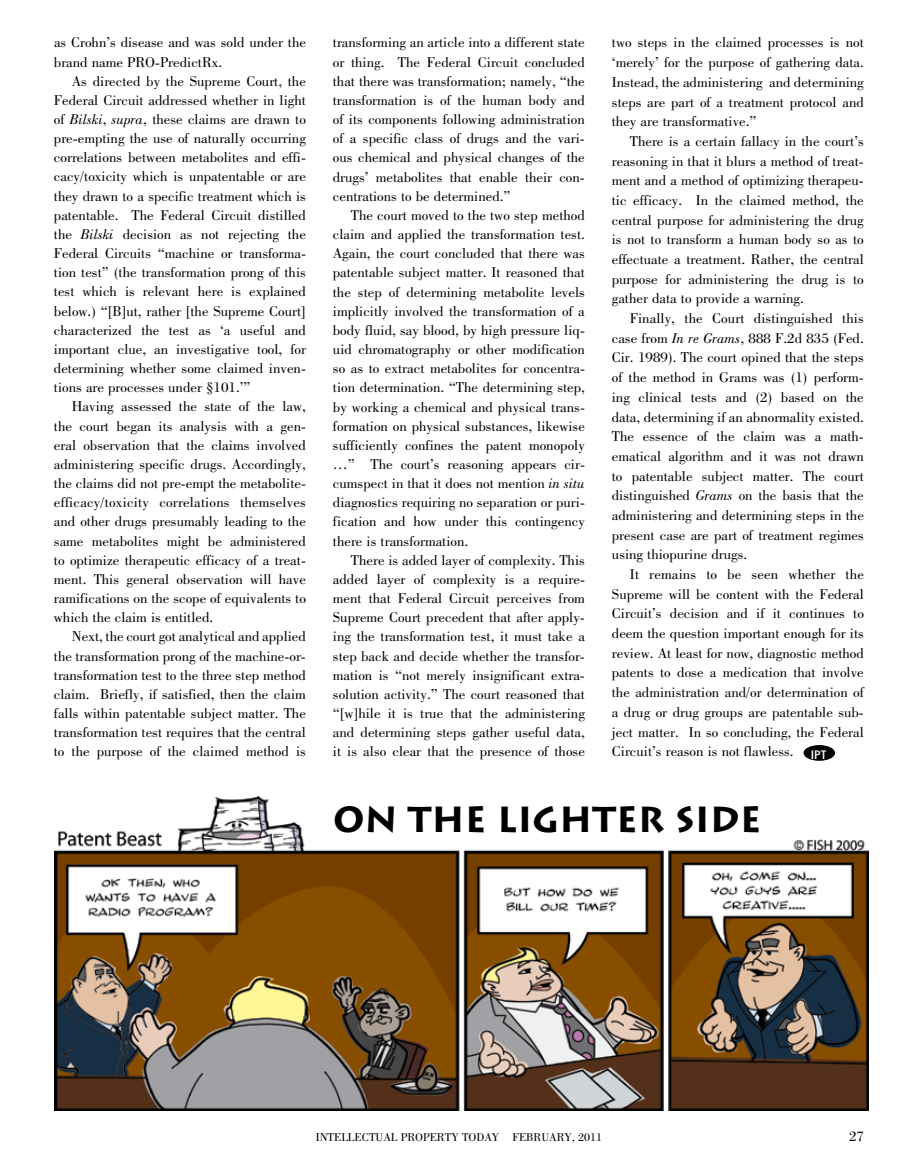
<style>
.page{position:relative;width:918px;height:1175px;background:#fff}
.page>*{position:absolute;margin:0;border:0;box-sizing:border-box;transform-origin:0 0}
.t1{font:700 36px "Lithos Pro";color:#000}
.t2{font:15px/19.2px "Bodoni BT";color:#000;text-align:justify}
.t3{font:12px "Bodoni BT";color:#000}
.s1{font-style:italic}
</style>
<div class="page">
<div style="left:804px;top:745px;width:31px;height:15px;background:#000;border-radius:50%"></div>
<img style="left:54px;top:796px;width:814px;height:314px">
<p class="t2" style="left:54px;top:33px;width:254px">as Crohn’s disease and was sold under the brand name PRO -PredictRx.</p>
<p class="t2" style="left:54px;top:71px;width:254px;text-indent:18px">As directed by the Supreme C ourt, the Federal C ircuit addressed whether in light of <span class="s1">Bilski</span>, <span class="s1">supra</span>, these claims are drawn to pre-empting the use of naturally occurring correlations between metabolites and effi&shy;cacy/toxicity which is unpatentable or are they drawn to a specific treatment which is patentable. The Federal C ircuit distilled the <span class="s1">Bilski</span> decision as not rejecting the Federal C ircuits “machine or transforma&shy;tion test” (the transformation prong of this test which is relevant here is explained below.) “[B]ut, rather [the Supreme C ourt] characterized the test as ‘a useful and important clue, an investigative tool, for determining whether some claimed inven&shy;tions are processes under §101.’”</p>
<p class="t2" style="left:54px;top:396px;width:254px;text-indent:18px">Having assessed the state of the law, the court began its analysis with a gen&shy;eral observation that the claims involved administering specific drugs. Accordingly, the claims did not pre-empt the metabolite&shy;efficacy/toxicity correlations themselves and other drugs presumably leading to the same metabolites might be administered to optimize therapeutic efficacy of a treat&shy;ment. This general observation will have ramifications on the scope of equivalents to which the claim is entitled.</p>
<p class="t2" style="left:54px;top:626px;width:254px;text-indent:18px">Next, the court got analytical and applied the transformation prong of the machine-or&shy;transformation test to the three step method claim. Briefly, if satisfied, then the claim falls within patentable subject matter. The transformation test requires that the central to the purpose of the claimed method is</p>
<p class="t2" style="left:333px;top:33px;width:254px">transforming an article into a different state or thing. The Federal C ircuit concluded that there was transformation; namely, “the transformation is of the human body and of its components following administration of a specific class of drugs and the vari&shy;ous chemical and physical changes of the drugs’ metabolites that enable their con&shy;centrations to be determined.”</p>
<p class="t2" style="left:333px;top:205px;width:254px;text-indent:18px">The court moved to the two step method claim and applied the transformation test.<br>Again, the court concluded that there was patentable subject matter. It reasoned that the step of determining metabolite levels implicitly involved the transformation of a body fluid, say blood, by high pressure liq&shy;uid chromatography or other modification so as to extract metabolites for concentra&shy;tion determination. “The determining step, by working a chemical and physical trans&shy;formation on physical substances, likewise sufficiently confines the patent monopoly …” The court’s reasoning appears cir&shy;cumspect in that it does not mention <span class="s1">in situ </span>diagnostics requiring no separation or puri&shy;fication and how under this contingency there is transformation.</p>
<p class="t2" style="left:333px;top:550px;width:254px;text-indent:18px">There is added layer of complexity. This added layer of complexity is a require&shy;ment that Federal C ircuit perceives from Supreme C ourt precedent that after apply&shy;ing the transformation test, it must take a step back and decide whether the transfor&shy;mation is “not merely insignificant extra&shy;solution activity.” The court reasoned that “[w]hile it is true that the administering and determining steps gather useful data, it is also clear that the presence of those</p>
<p class="t2" style="left:612px;top:32px;width:254px;line-height:19.6px">two steps in the claimed processes is not ‘merely’ for the purpose of gathering data.<br>Instead, the administering and determining steps are part of a treatment protocol and they are transformative.”</p>
<p class="t2" style="left:612px;top:131px;width:254px;line-height:19.6px;text-indent:18px">There is a certain fallacy in the court’s reasoning in that it blurs a method of treat&shy;ment and a method of optimizing therapeu&shy;tic efficacy. In the claimed method, the central purpose for administering the drug is not to transform a human body so as to effectuate a treatment. Rather, the central purpose for administering the drug is to gather data to provide a warning.</p>
<p class="t2" style="left:612px;top:308px;width:254px;line-height:19.6px;text-indent:18px">Finally, the C ourt distinguished this case from <span class="s1">In re Grams</span>, 888 F.2d 835 (Fed.<br>Cir. 1989). The court opined that the steps of the method in Grams was (1) perform&shy;ing clinical tests and (2) based on the data, determining if an abnormality existed.<br>The essence of the claim was a math&shy;ematical algorithm and it was not drawn to patentable subject matter. The court distinguished <span class="s1">Grams</span> on the basis that the administering and determining steps in the present case are part of treatment regimes using thiopurine drugs.</p>
<p class="t2" style="left:612px;top:564px;width:254px;line-height:19.6px;text-indent:18px">It remains to be seen whether the Supreme will be content with the Federal Circuit’s decision and if it continues to deem the question important enough for its review. At least for now, diagnostic method patents to dose a medication that involve the administration and/or determination of a drug or drug groups are patentable sub&shy;ject matter. In so concluding, the Federal Circuit’s reason is not flawless. <sub>IPT</sub></p>
<h1 class="t1" style="left:333px;top:797px;width:430px">ON THE LIGHTER SIDE</h1>
<p class="t3" style="left:316px;top:1130px;width:227px">Intellectual Property Today FEBRUARY</p>
<p class="t3" style="left:572px;top:1130px;width:32px">, 2011</p>
<p class="t2" style="left:849px;top:1126px;width:16px">27</p>
</div>
